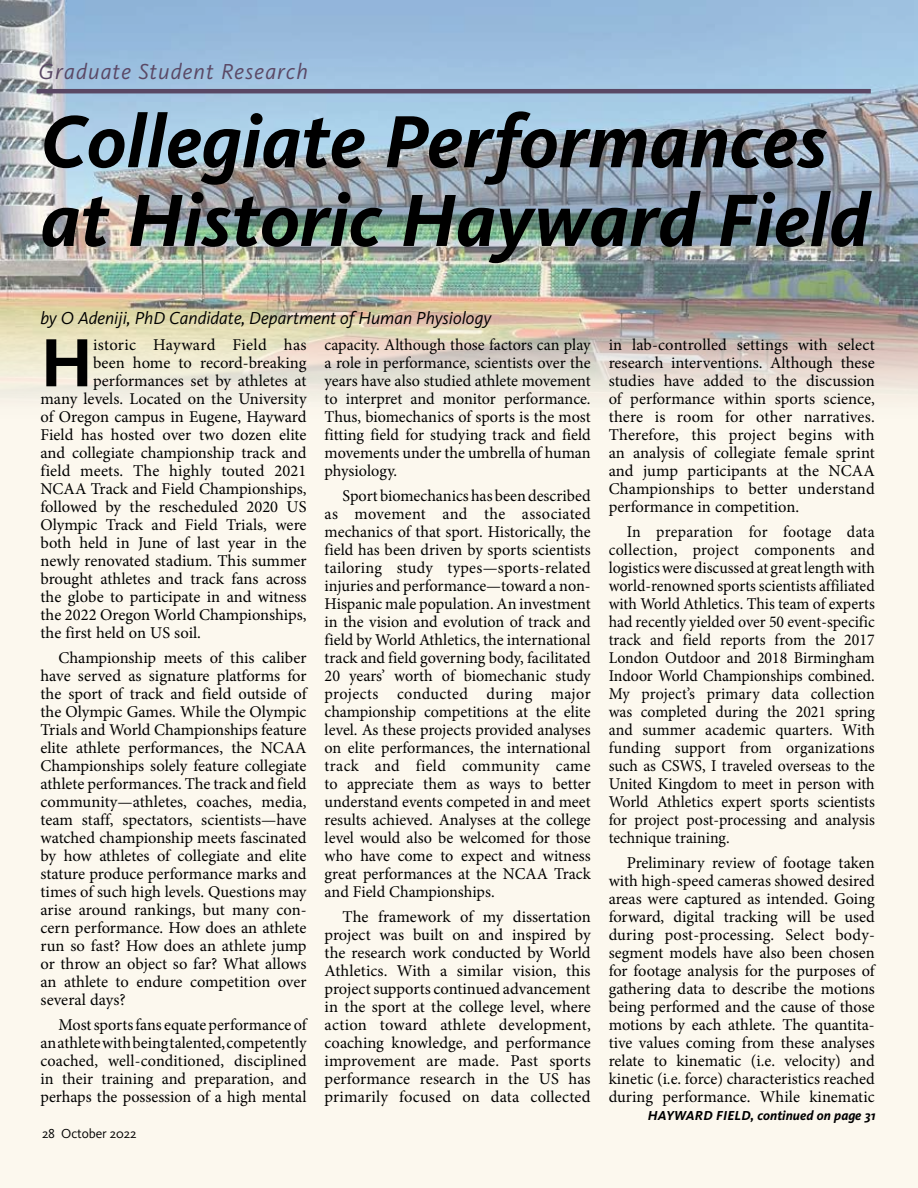
<style>
.page{position:relative;width:918px;height:1188px;background:#fcf8ee}
.page>*{position:absolute;margin:0;border:0;box-sizing:border-box;transform-origin:0 0}
.t1{font:italic 700 76.5px/78.8px "Kievit Pro";color:#000}
.t2{font:700 70.5px "Kievit Pro";color:#000}
.t3{font:italic 22.5px "Kievit Pro";letter-spacing:.05em;color:#5a4865}
.t4{font:italic 18px "Kievit Pro";color:#000}
.t5{font:16.5px/18px "Minion Pro";color:#000;text-align:justify}
.t6{font:16.5px/18px "Minion Pro";color:#000;text-align:justify;scale:.96 1}
.t7{font:16.5px "Minion Pro";letter-spacing:.02em;color:#000}
.t8{font:italic 700 13.5px "Kievit Pro";color:#000}
.t9{font:13.5px "Kievit Pro";letter-spacing:-.01em;color:#000}
</style>
<div class="page">
<img style="left:0;top:0;width:918px;height:399px">
<hr style="left:37px;top:89px;width:834px;height:4px;background:#5a4865">
<h3 class="t3" style="left:39px;top:58px;width:271px">Graduate Student Research</h3>
<h1 class="t1" style="left:40px;top:102px;width:831px">Collegiate Performances at Historic Hayward Field</h1>
<p class="t4" style="left:40px;top:307px;width:452px">by O Adeniji, PhD Candidate, Department of Human Physiology</p>
<h2 class="t2" style="left:40px;top:321px;width:54px">H</h2>
<p class="t7" style="left:93px;top:334px;width:215px">istoric Hayward Field has</p>
<p class="t5" style="left:93px;top:354px;width:215px">been home to record-breaking</p>
<p class="t5" style="left:93px;top:372px;width:215px">performances set by athletes at</p>
<p class="t5" style="left:40px;top:390px;width:268px">many levels. Located on the University</p>
<p class="t5" style="left:40px;top:408px;width:268px">of Oregon campus in Eugene, Hayward</p>
<p class="t5" style="left:40px;top:426px;width:268px">Field has hosted over two dozen elite</p>
<p class="t5" style="left:40px;top:444px;width:268px">and collegiate championship track and</p>
<p class="t5" style="left:40px;top:462px;width:268px">field meets. The highly touted 2021</p>
<p class="t5" style="left:40px;top:480px;width:268px">NCAA Track and Field Championships,</p>
<p class="t5" style="left:40px;top:498px;width:268px">followed by the rescheduled 2020 US</p>
<p class="t5" style="left:40px;top:516px;width:268px">Olympic Track and Field Trials, were</p>
<p class="t5" style="left:40px;top:534px;width:268px">both held in June of last year in the</p>
<p class="t5" style="left:40px;top:552px;width:268px">newly renovated stadium. This summer</p>
<p class="t5" style="left:40px;top:570px;width:268px">brought athletes and track fans across</p>
<p class="t5" style="left:40px;top:588px;width:268px">the globe to participate in and witness</p>
<p class="t5" style="left:40px;top:606px;width:268px">the 2022 Oregon World Championships,</p>
<p class="t5" style="left:40px;top:624px;width:162px">the first held on US soil.</p>
<p class="t5" style="left:40px;top:649px;width:268px;text-indent:18px">Championship meets of this caliber have served as signature platforms for the sport of track and field outside of the Olympic Games. While the Olympic Trials and World Championships feature elite athlete performances, the NCAA Championships solely feature collegiate athlete performances. The track and field community—athletes, coaches, media, team staff, spectators, scientists—have watched championship meets fascinated by how athletes of collegiate and elite stature produce performance marks and times of such high levels. Questions may arise around rankings, but many con&shy;cern performance. How does an athlete run so fast? How does an athlete jump or throw an object so far? What allows an athlete to endure competition over several days?</p>
<p class="t5" style="left:41px;top:1016px;width:268px;text-indent:18px">Most sports fans equate performance of an athlete with being talented, competently coached, well-conditioned, disciplined in their training and preparation, and perhaps the possession of a high mental</p>
<p class="t9" style="left:42px;top:1125px;width:96px">28 October 2022</p>
<p class="t5" style="left:325px;top:336px;width:268px">capacity. Although those factors can play a role in performance, scientists over the years have also studied athlete movement to interpret and monitor performance.<br>Thus, biomechanics of sports is the most fitting field for studying track and field movements under the umbrella of human physiology.</p>
<p class="t5" style="left:325px;top:487px;width:268px;text-indent:18px">Sport biomechanics has been described as movement and the associated mechanics of that sport. Historically, the field has been driven by sports scientists tailoring study types—sports-related injuries and performance—toward a non-Hispanic male population. An investment in the vision and evolution of track and field by World Athletics, the international track and field governing body, facilitated 20 years’ worth of biomechanic study projects conducted during major championship competitions at the elite level. As these projects provided analyses on elite performances, the international track and field community came to appreciate them as ways to better understand events competed in and meet results achieved. Analyses at the college level would also be welcomed for those who have come to expect and witness great performances at the NCAA Track and Field Championships.</p>
<p class="t5" style="left:325px;top:908px;width:268px;text-indent:18px">The framework of my dissertation project was built on and inspired by the research work conducted by World Athletics. With a similar vision, this project supports continued advancement in the sport at the college level, where action toward athlete development, coaching knowledge, and performance improvement are made. Past sports performance research in the US has primarily focused on data collected</p>
<p class="t5" style="left:609px;top:336px;width:268px">in lab-controlled settings with select research interventions. Although these studies have added to the discussion of performance within sports science, there is room for other narratives.<br>Therefore, this project begins with an analysis of collegiate female sprint and jump participants at the NCAA Championships to better understand performance in competition.</p>
<p class="t6" style="left:609px;top:523px;width:279px;text-indent:18px">In preparation for footage data collection, project components and logistics were discussed at great length with world-renowned sports scientists affiliated with World Athletics. This team of experts had recently yielded over 50 event-specific track and field reports from the 2017<br>London Outdoor and 2018 Birmingham Indoor World Championships combined.<br>My project’s primary data collection was completed during the 2021 spring and summer academic quarters. With funding support from organizations such as CSWS, I traveled overseas to the United Kingdom to meet in person with World Athletics expert sports scientists for project post-processing and analysis technique training.</p>
<p class="t5" style="left:609px;top:854px;width:268px;text-indent:18px">Preliminary review of footage taken with high-speed cameras showed desired areas were captured as intended. Going forward, digital tracking will be used during post-processing. Select body&shy;segment models have also been chosen for footage analysis for the purposes of gathering data to describe the motions being performed and the cause of those motions by each athlete. The quantita&shy;tive values coming from these analyses relate to kinematic (i.e. velocity) and kinetic (i.e. force) characteristics reached during performance. While kinematic</p>
<p class="t8" style="left:648px;top:1107px;width:229px">HAYWARD FIELD, continued on page 31</p>
</div>
